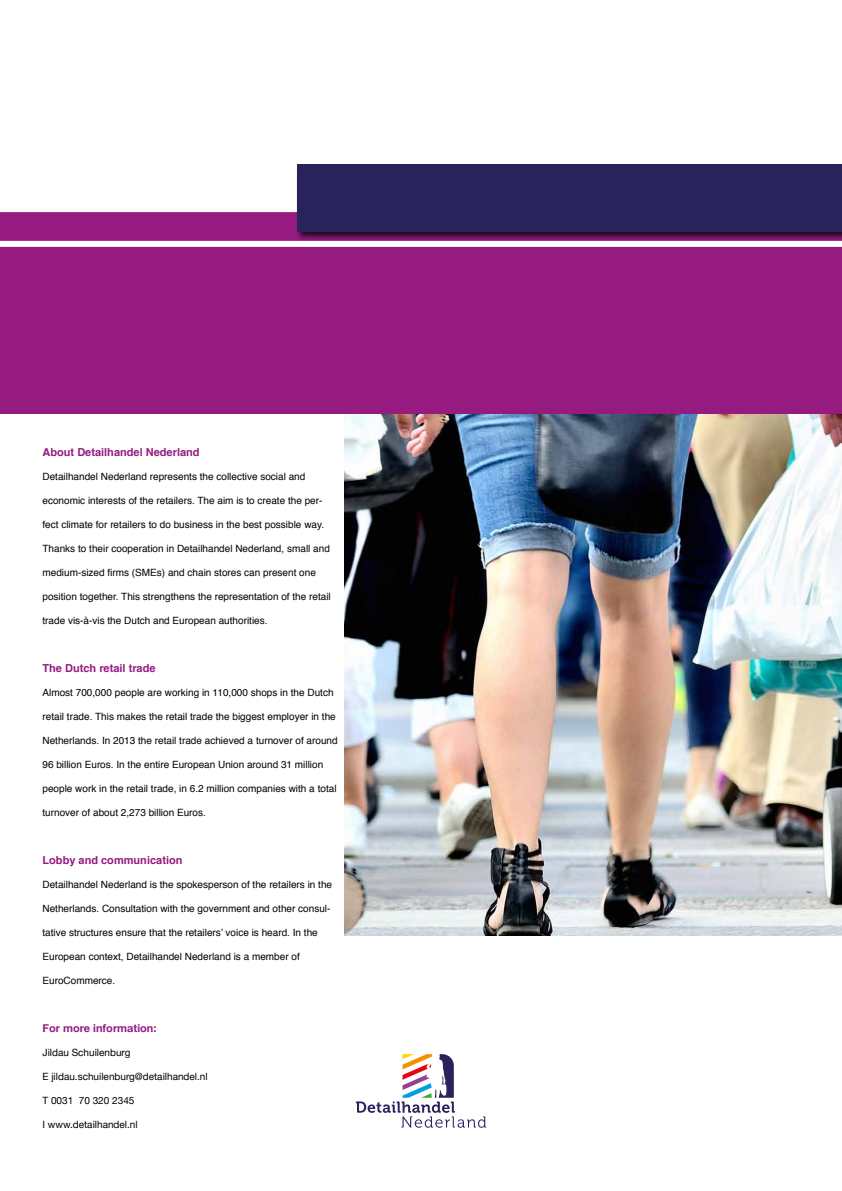
<style>
.page{position:relative;width:842px;height:1191px;background:#fff}
.page>*{position:absolute;margin:0;border:0;box-sizing:border-box;transform-origin:0 0}
.t1{font:700 11px "Helvetica";color:#951b81}
.t2{font:700 11px "Helvetica Neue";color:#951b81}
.t3{font:10px "Helvetica";color:#000}
.t4{font:10px "Helvetica Neue";color:#000}
</style>
<div class="page">
<div style="left:0;top:212px;width:842px;height:202px;background:#951b81"></div>
<div style="left:295px;top:163px;width:547px;height:78px;background:#000;opacity:.75"></div>
<div style="left:297px;top:164px;width:545px;height:68px;background:#29235c"></div>
<div style="left:0;top:241px;width:842px;height:6px;background:#fff"></div>
<img style="left:344px;top:414px;width:498px;height:521px">
<svg style="left:356px;top:1054px;width:130px;height:73px"></svg>
<p class="t1" style="left:43px;top:443px;width:159px">About Detailhandel Nederland</p>
<p class="t3" style="left:43px;top:469px;width:264px">Detailhandel Nederland represents the collective social and</p>
<p class="t3" style="left:43px;top:493px;width:281px">economic interests of the retailers. The aim is to create the per-</p>
<p class="t3" style="left:43px;top:517px;width:283px">fect climate for retailers to do business in the best possible way.</p>
<p class="t3" style="left:43px;top:541px;width:289px">Thanks to their cooperation in Detailhandel Nederland, small and</p>
<p class="t3" style="left:43px;top:565px;width:275px">medium-sized firms (SMEs) and chain stores can present one</p>
<p class="t3" style="left:43px;top:589px;width:290px">position together. This strengthens the representation of the retail</p>
<p class="t3" style="left:43px;top:613px;width:227px">trade vis-à-vis the Dutch and European authorities.</p>
<p class="t1" style="left:43px;top:659px;width:115px">The Dutch retail trade</p>
<p class="t3" style="left:43px;top:685px;width:293px">Almost 700,000 people are working in 110,000 shops in the Dutch</p>
<p class="t3" style="left:43px;top:709px;width:295px">retail trade. This makes the retail trade the biggest employer in the</p>
<p class="t3" style="left:43px;top:733px;width:297px">Netherlands. In 2013 the retail trade achieved a turnover of around</p>
<p class="t3" style="left:43px;top:757px;width:282px">96 billion Euros. In the entire European Union around 31 million</p>
<p class="t3" style="left:43px;top:781px;width:296px">people work in the retail trade, in 6.2 million companies with a total</p>
<p class="t3" style="left:43px;top:805px;width:165px">turnover of about 2,273 billion Euros.</p>
<p class="t1" style="left:43px;top:851px;width:141px">Lobby and communication</p>
<p class="t3" style="left:43px;top:877px;width:291px">Detailhandel Nederland is the spokesperson of the retailers in the</p>
<p class="t3" style="left:43px;top:901px;width:289px">Netherlands. Consultation with the government and other consul-</p>
<p class="t3" style="left:43px;top:925px;width:277px">tative structures ensure that the retailers’ voice is heard. In the</p>
<p class="t3" style="left:43px;top:949px;width:259px">European context, Detailhandel Nederland is a member of</p>
<p class="t3" style="left:43px;top:973px;width:74px">EuroCommerce.</p>
<p class="t2" style="left:43px;top:1018px;width:116px">For more information:</p>
<p class="t4" style="left:43px;top:1044px;width:89px">Jildau Schuilenburg</p>
<p class="t4" style="left:43px;top:1068px;width:167px">E jildau.schuilenburg@detailhandel.nl</p>
<p class="t4" style="left:43px;top:1092px;width:93px">T 0031 70 320 2345</p>
<p class="t4" style="left:43px;top:1116px;width:97px">I www.detailhandel.nl</p>
</div>
